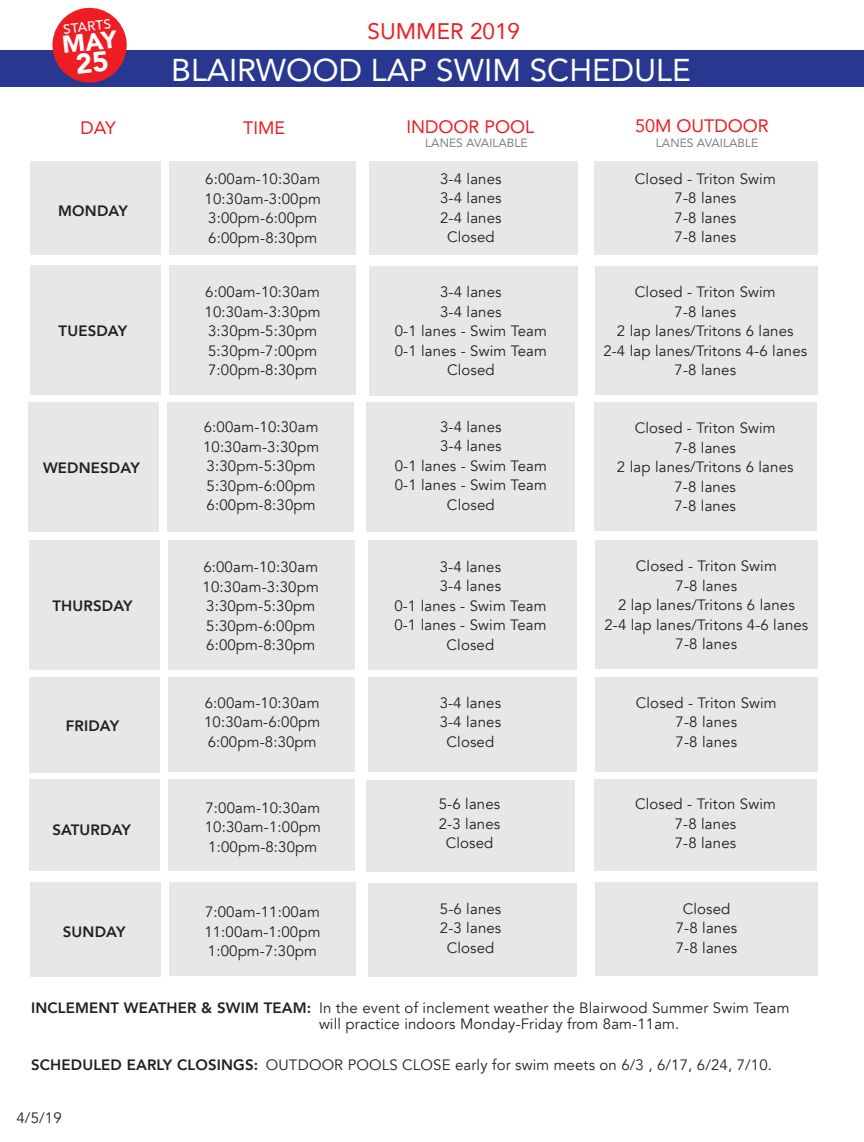
<style>
.page{position:relative;width:864px;height:1142px;background:#fff}
.page>*{position:absolute;margin:0;border:0;box-sizing:border-box;transform-origin:0 0}
.t1{font:31.5px "Avenir";color:#fff}
.t2{font:22.5px "Avenir";color:#ee1d23}
.t3{font:18px "Avenir";color:#ee1d23}
.t4{font:15px/19.5px "Avenir";letter-spacing:.01em;color:#231f20;text-align:center}
.t5{font:800 15px "Avenir";letter-spacing:.01em;color:#231f20}
.t6{font:500 13.35px "Avenir";color:#fff}
.t7{font:12px "Avenir";color:#808285}
.s1{font-weight:800}
</style>
<div class="page">
<div style="left:0;top:50px;width:864px;height:36px;background:#283890"></div>
<div style="left:169px;top:161px;width:186px;height:94px;background:#e6e7e9"></div>
<div style="left:30px;top:161px;width:130px;height:94px;background:#e6e7e9"></div>
<div style="left:369px;top:162px;width:209px;height:93px;background:#e6e7e9"></div>
<div style="left:595px;top:162px;width:223px;height:93px;background:#e6e7e9"></div>
<div style="left:169px;top:266px;width:186px;height:129px;background:#e6e7e9"></div>
<div style="left:30px;top:265px;width:130px;height:130px;background:#e6e7e9"></div>
<div style="left:369px;top:266px;width:209px;height:129px;background:#e6e7e9"></div>
<div style="left:596px;top:266px;width:222px;height:129px;background:#e6e7e9"></div>
<div style="left:168px;top:402px;width:186px;height:129px;background:#e6e7e9"></div>
<div style="left:29px;top:402px;width:130px;height:129px;background:#e6e7e9"></div>
<div style="left:366px;top:402px;width:209px;height:129px;background:#e6e7e9"></div>
<div style="left:594px;top:402px;width:222px;height:129px;background:#e6e7e9"></div>
<div style="left:169px;top:540px;width:186px;height:129px;background:#e6e7e9"></div>
<div style="left:30px;top:540px;width:130px;height:129px;background:#e6e7e9"></div>
<div style="left:368px;top:540px;width:209px;height:130px;background:#e6e7e9"></div>
<div style="left:595px;top:540px;width:222px;height:129px;background:#e6e7e9"></div>
<div style="left:169px;top:677px;width:186px;height:95px;background:#e6e7e9"></div>
<div style="left:30px;top:677px;width:130px;height:95px;background:#e6e7e9"></div>
<div style="left:368px;top:677px;width:209px;height:95px;background:#e6e7e9"></div>
<div style="left:595px;top:677px;width:222px;height:95px;background:#e6e7e9"></div>
<div style="left:168px;top:779px;width:186px;height:92px;background:#e6e7e9"></div>
<div style="left:29px;top:779px;width:130px;height:92px;background:#e6e7e9"></div>
<div style="left:366px;top:780px;width:209px;height:91px;background:#e6e7e9"></div>
<div style="left:594px;top:779px;width:222px;height:92px;background:#e6e7e9"></div>
<div style="left:169px;top:882px;width:186px;height:94px;background:#e6e7e9"></div>
<div style="left:30px;top:882px;width:130px;height:94px;background:#e6e7e9"></div>
<div style="left:368px;top:883px;width:209px;height:94px;background:#e6e7e9"></div>
<div style="left:595px;top:882px;width:223px;height:94px;background:#e6e7e9"></div>
<svg style="left:52px;top:7px;width:75px;height:76px"></svg>
<p class="t6" style="left:62px;top:17px;width:49px;rotate:-6deg">STARTS</p>
<h2 class="t2" style="left:368px;top:13px;width:154px">SUMMER 2019</h2>
<h1 class="t1" style="left:171px;top:44px;width:521px">BLAIRWOOD LAP SWIM SCHEDULE</h1>
<p class="t3" style="left:81px;top:113px;width:37px">DAY</p>
<p class="t3" style="left:243px;top:113px;width:44px">TIME</p>
<p class="t3" style="left:406px;top:112px;width:129px">INDOOR POOL</p>
<p class="t3" style="left:635px;top:111px;width:135px">50M OUTDOOR</p>
<p class="t5" style="left:58px;top:197px;width:71px">MONDAY</p>
<p class="t5" style="left:59px;top:317px;width:70px">TUESDAY</p>
<p class="t5" style="left:43px;top:454px;width:98px">WEDNESDAY</p>
<p class="t5" style="left:53px;top:592px;width:82px">THURSDAY</p>
<p class="t5" style="left:66px;top:712px;width:55px">FRIDAY</p>
<p class="t5" style="left:52px;top:816px;width:80px">SATURDAY</p>
<p class="t5" style="left:63px;top:918px;width:64px">SUNDAY</p>
<p class="t4" style="left:205px;top:170px;width:118px;text-align:left">6:00am-10:30am<br>10:30am-3:00pm<br>3:00pm-6:00pm<br>6:00pm-8:30pm</p>
<p class="t7" style="left:425px;top:133px;width:104px">LANES AVAILABLE</p>
<p class="t7" style="left:656px;top:133px;width:104px">LANES AVAILABLE</p>
<p class="t4" style="left:440px;top:169px;width:63px">3-4 lanes<br>3-4 lanes<br>2-4 lanes<br>Closed</p>
<p class="t4" style="left:635px;top:169px;width:142px">Closed - Triton Swim<br>7-8 lanes<br>7-8 lanes<br>7-8 lanes</p>
<p class="t4" style="left:205px;top:283px;width:118px;text-align:left">6:00am-10:30am<br>10:30am-3:30pm<br>3:30pm-5:30pm<br>5:30pm-7:00pm<br>7:00pm-8:30pm</p>
<p class="t4" style="left:395px;top:283px;width:154px">3-4 lanes<br>3-4 lanes<br>0-1 lanes - Swim Team<br>0-1 lanes - Swim Team<br>Closed</p>
<p class="t4" style="left:603px;top:283px;width:205px">Closed - Triton Swim<br>7-8 lanes<br>2 lap lanes/Tritons 6 lanes<br>2-4 lap lanes/Tritons 4-6 lanes<br>7-8 lanes</p>
<p class="t4" style="left:203px;top:418px;width:118px;text-align:left">6:00am-10:30am<br>10:30am-3:30pm<br>3:30pm-5:30pm<br>5:30pm-6:00pm<br>6:00pm-8:30pm</p>
<p class="t4" style="left:395px;top:417px;width:154px">3-4 lanes<br>3-4 lanes<br>0-1 lanes - Swim Team<br>0-1 lanes - Swim Team<br>Closed</p>
<p class="t4" style="left:617px;top:419px;width:178px">Closed - Triton Swim<br>7-8 lanes<br>2 lap lanes/Tritons 6 lanes<br>7-8 lanes<br>7-8 lanes</p>
<p class="t4" style="left:203px;top:557px;width:118px;text-align:left">6:00am-10:30am<br>10:30am-3:30pm<br>3:30pm-5:30pm<br>5:30pm-6:00pm<br>6:00pm-8:30pm</p>
<p class="t4" style="left:394px;top:557px;width:154px">3-4 lanes<br>3-4 lanes<br>0-1 lanes - Swim Team<br>0-1 lanes - Swim Team<br>Closed</p>
<p class="t4" style="left:604px;top:557px;width:205px">Closed - Triton Swim<br>7-8 lanes<br>2 lap lanes/Tritons 6 lanes<br>2-4 lap lanes/Tritons 4-6 lanes<br>7-8 lanes</p>
<p class="t4" style="left:204px;top:693px;width:118px;text-align:justify">6:00am-10:30am 10:30am-6:00pm 6:00pm-8:30pm</p>
<p class="t4" style="left:440px;top:693px;width:63px">3-4 lanes<br>3-4 lanes<br>Closed</p>
<p class="t4" style="left:636px;top:693px;width:142px">Closed - Triton Swim<br>7-8 lanes<br>7-8 lanes</p>
<p class="t4" style="left:205px;top:798px;width:118px;text-align:justify">7:00am-10:30am 10:30am-1:00pm 1:00pm-8:30pm</p>
<p class="t4" style="left:439px;top:795px;width:63px">5-6 lanes<br>2-3 lanes<br>Closed</p>
<p class="t4" style="left:635px;top:795px;width:142px">Closed - Triton Swim<br>7-8 lanes<br>7-8 lanes</p>
<p class="t4" style="left:204px;top:902px;width:118px;text-align:justify">7:00am-11:00am 11:00am-1:00pm 1:00pm-7:30pm</p>
<p class="t4" style="left:440px;top:899px;width:63px">5-6 lanes<br>2-3 lanes<br>Closed</p>
<p class="t4" style="left:676px;top:899px;width:63px">Closed<br>7-8 lanes<br>7-8 lanes</p>
<p class="t5" style="left:31px;top:994px;width:282px">INCLEMENT WEATHER &amp; SWIM TEAM:</p>
<p class="t4" style="left:319px;top:999px;width:472px;line-height:16.5px;text-align:left">In the event of inclement weather the Blairwood Summer Swim Team will practice indoors Monday-Friday from 8am-11am.</p>
<p class="t4" style="left:31px;top:1055px;width:742px"><span class="s1">SCHEDULED EARLY CLOSINGS:</span> OUTDOOR POOLS CLOSE early for swim meets on 6/3 , 6/17, 6/24, 7/10.</p>
<p class="t4" style="left:16px;top:1108px;width:47px">4/5/19</p>
</div>
